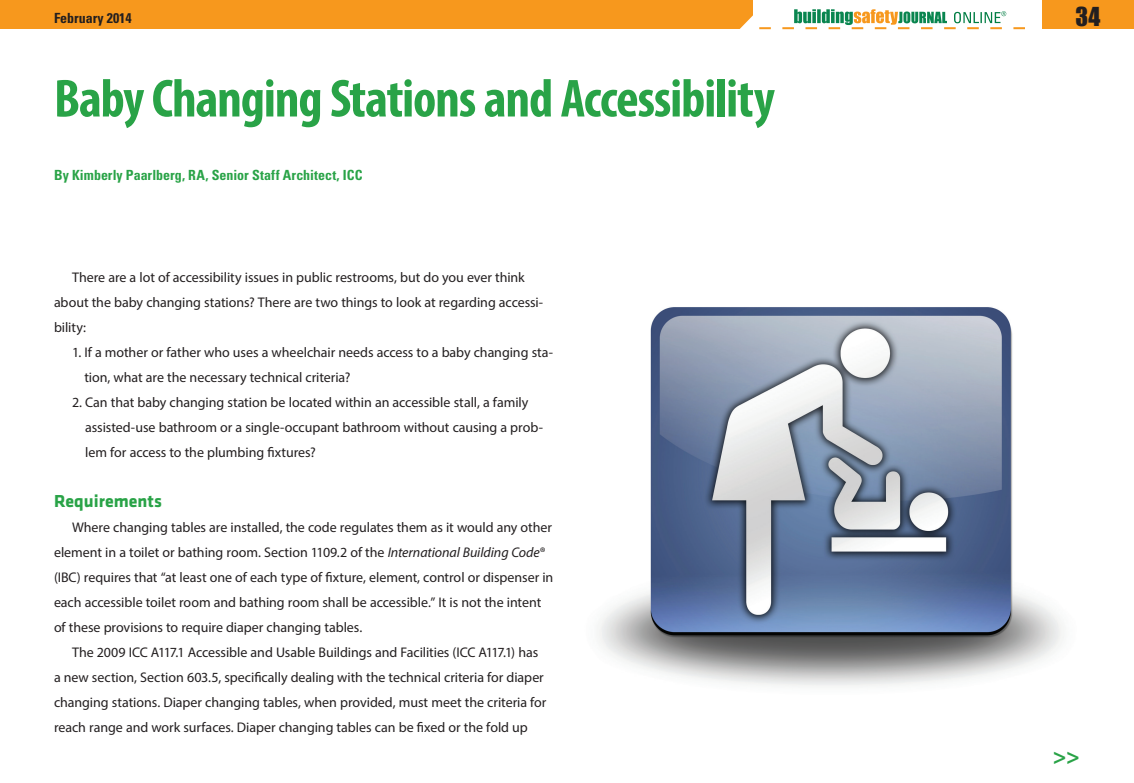
<style>
.page{position:relative;width:1134px;height:783px;background:#fff}
.page>*{position:absolute;margin:0;border:0;box-sizing:border-box;transform-origin:0 0}
.Title_ICC{font:700 condensed 54px "Myriad Pro";letter-spacing:-.02em;color:#29a347}
.t1{font:24px "Impact";color:#231f20}
.t2{font:700 23px "Myriad Pro";color:#29a347}
.Sub_Head_1_ICC{font:700 18px "Klavika";color:#29a347}
.Body_Copy_ICC{font:14px/25px "Myriad Pro";letter-spacing:-.005em;color:#231f20}
.Author_ICC{font:700 condensed 14px "Univers";letter-spacing:.005em;color:#29a347}
.t3{font:700 condensed 14px "Univers";color:#231f20}
.s1{font-style:italic}
</style>
<div class="page">
<div style="left:0;top:0;width:753px;height:29px;background:#f7981d"></div>
<div style="left:1042px;top:0;width:92px;height:29px;background:#f7981d"></div>
<svg style="left:759px;top:9px;width:266px;height:20px"></svg>
<img style="left:599px;top:307px;width:465px;height:379px">
<p class="t3" style="left:54px;top:10px;width:79px">February 2014</p>
<p class="t1" style="left:1076px;top:-2px;width:26px">34</p>
<p class="Title_ICC" style="left:54px;top:65px;width:722px">Baby Changing Stations and Accessibility</p>
<p class="Author_ICC" style="left:54px;top:166px;width:310px">By Kimberly Paarlberg, RA, Senior Staff Architect, ICC</p>
<p class="Body_Copy_ICC" style="left:54px;top:264px;width:491px;text-indent:18px">There are a lot of accessibility issues in public restrooms, but do you ever think about the baby changing stations? There are two things to look at regarding accessi&shy;bility:</p>
<p class="Body_Copy_ICC" style="left:84px;top:339px;width:470px;text-indent:-12px">1. If a mother or father who uses a wheelchair needs access to a baby changing sta&shy;tion, what are the necessary technical criteria?</p>
<p class="Body_Copy_ICC" style="left:85px;top:389px;width:459px;text-indent:-13px">2. Can that baby changing station be located within an accessible stall, a family assisted-use bathroom or a single-occupant bathroom without causing a prob&shy;lem for access to the plumbing fixtures?</p>
<p class="Sub_Head_1_ICC" style="left:54px;top:488px;width:109px">Requirements</p>
<p class="Body_Copy_ICC" style="left:54px;top:514px;width:501px;text-indent:18px">Where changing tables are installed, the code regulates them as it would any other element in a toilet or bathing room. Section 1109.2 of the <span class="s1">International Building Code</span>® (IBC) requires that “at least one of each type of fixture, element, control or dispenser in each accessible toilet room and bathing room shall be accessible.” It is not the intent of these provisions to require diaper changing tables.</p>
<p class="Body_Copy_ICC" style="left:54px;top:639px;width:494px;text-indent:18px">The 2009 ICC A117.1 Accessible and Usable Buildings and Facilities (ICC A117.1) has a new section, Section 603.5, specifically dealing with the technical criteria for diaper changing stations. Diaper changing tables, when provided, must meet the criteria for reach range and work surfaces. Diaper changing tables can be fixed or the fold up</p>
<p class="t2" style="left:1053px;top:742px;width:29px">&gt;&gt;</p>
</div>
